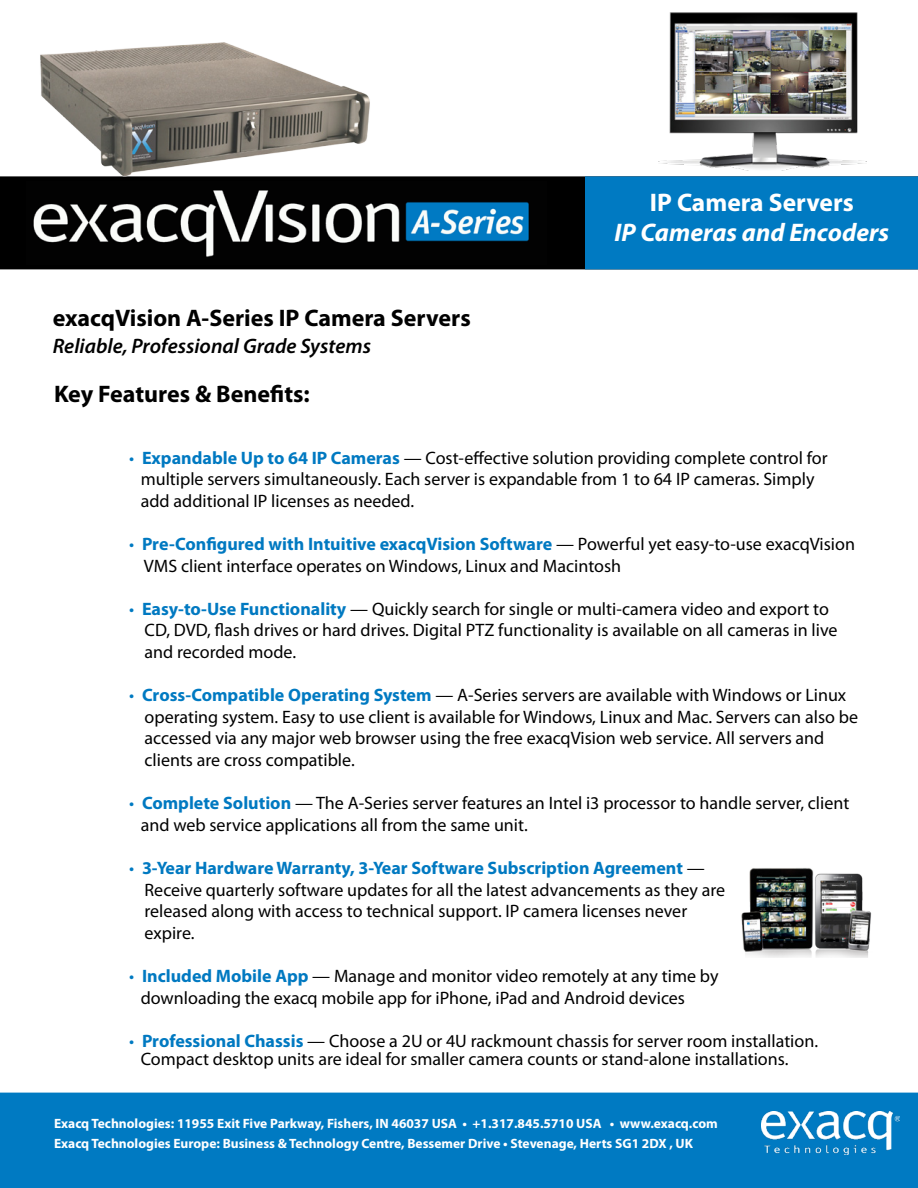
<style>
.page{position:relative;width:918px;height:1188px;background:#fff}
.page>*{position:absolute;margin:0;border:0;box-sizing:border-box;transform-origin:0 0}
.t1{font:italic 700 25.5px "Myriad Pro";color:#fff}
.t2{font:700 25.5px "Myriad Pro";color:#fff}
.t3{font:700 24px "Myriad Pro";color:#000}
.t4{font:italic 600 21px "Myriad Pro";color:#000}
.t5{font:18px/21.6px "Myriad Pro";color:#000}
.t6{font:700 13.5px/19.8px "Myriad Pro";color:#fff}
.s1{color:#007ac2}
.s2{font-weight:700;color:#0079c1}
.s3{font-weight:700;color:#007ac2}
</style>
<div class="page">
<div style="left:1px;top:177px;width:916px;height:92px;background:#000"></div>
<div style="left:0;top:176px;width:918px;height:93px;border:2px solid #000"></div>
<div style="left:585px;top:176px;width:333px;height:93px;background:#007ac2"></div>
<div style="left:1px;top:1093px;width:916px;height:94px;background:#007ac2"></div>
<div style="left:0;top:1093px;width:918px;height:95px;border:2px solid #007ac2"></div>
<img style="left:761px;top:1112px;width:138px;height:42px">
<img style="left:32px;top:42px;width:345px;height:137px">
<img style="left:741px;top:868px;width:131px;height:90px">
<img style="left:659px;top:13px;width:207px;height:158px">
<img style="left:33px;top:190px;width:496px;height:67px">
<h2 class="t3" style="left:53px;top:303px;width:419px">exacqVision A-Series IP Camera Servers</h2>
<p class="t4" style="left:53px;top:333px;width:320px">Reliable, Professional Grade Systems</p>
<h2 class="t3" style="left:54px;top:378px;width:257px">Key Features &amp; Benefits:</h2>
<h1 class="t2" style="left:650px;top:186px;width:205px">IP Camera Servers</h1>
<h1 class="t1" style="left:614px;top:216px;width:276px">IP Cameras and Encoders</h1>
<p class="t5" style="left:141px;top:446px;width:688px;text-indent:-11px"><span class="s1">•</span> <span class="s2">Expandable Up to 64 IP Cameras</span> — Cost-effective solution providing complete control for multiple servers simultaneously. Each server is expandable from 1 to 64 IP cameras. Simply add additional IP licenses as needed.</p>
<p class="t5" style="left:144px;top:533px;width:713px;text-indent:-15px"><span class="s1">•</span> <span class="s2">Pre-Configured with Intuitive exacqVision Software</span> — Powerful yet easy-to-use exacqVision<br>VMS client interface operates on Windows, Linux and Macintosh</p>
<p class="t5" style="left:145px;top:598px;width:694px;text-indent:-15px"><span class="s1">•</span> <span class="s2">Easy-to-Use Functionality</span> — Quickly search for single or multi-camera video and export to<br>CD, DVD, flash drives or hard drives. Digital PTZ functionality is available on all cameras in live and recorded mode.</p>
<p class="t5" style="left:145px;top:684px;width:715px;text-indent:-15px"><span class="s1">•</span> <span class="s3">Cross-Compatible Operating System</span> — A-Series servers are available with Windows or Linux operating system. Easy to use client is available for Windows, Linux and Mac. Servers can also be accessed via any major web browser using the free exacqVision web service. All servers and clients are cross compatible.</p>
<p class="t5" style="left:141px;top:792px;width:710px;text-indent:-11px"><span class="s1">•</span> <span class="s2">Complete Solution</span> — The A-Series server features an Intel i3 processor to handle server, client and web service applications all from the same unit.</p>
<p class="t5" style="left:145px;top:857px;width:582px;text-indent:-15px"><span class="s1">•</span> <span class="s2">3-Year Hardware Warranty, 3-Year Software Subscription Agreement</span> — Receive quarterly software updates for all the latest advancements as they are released along with access to technical support. IP camera licenses never expire.</p>
<p class="t5" style="left:141px;top:965px;width:579px;text-indent:-11px"><span class="s1">•</span> <span class="s2">Included Mobile App</span> — Manage and monitor video remotely at any time by downloading the exacq mobile app for iPhone, iPad and Android devices</p>
<p class="t5" style="left:141px;top:1031px;width:679px;line-height:18px;text-indent:-11px"><span class="s1">•</span> <span class="s2">Professional Chassis</span> — Choose a 2U or 4U rackmount chassis for server room installation.<br>Compact desktop units are ideal for smaller camera counts or stand-alone installations.</p>
<p class="t6" style="left:54px;top:1113px;width:665px">Exacq Technologies: 11955 Exit Five Parkway, Fishers, IN 46037 USA • +1.317.845.5710 USA • www.exacq.com<br>Exacq Technologies Europe: Business &amp; Technology Centre, Bessemer Drive • Stevenage, Herts SG1 2DX , UK</p>
</div>
